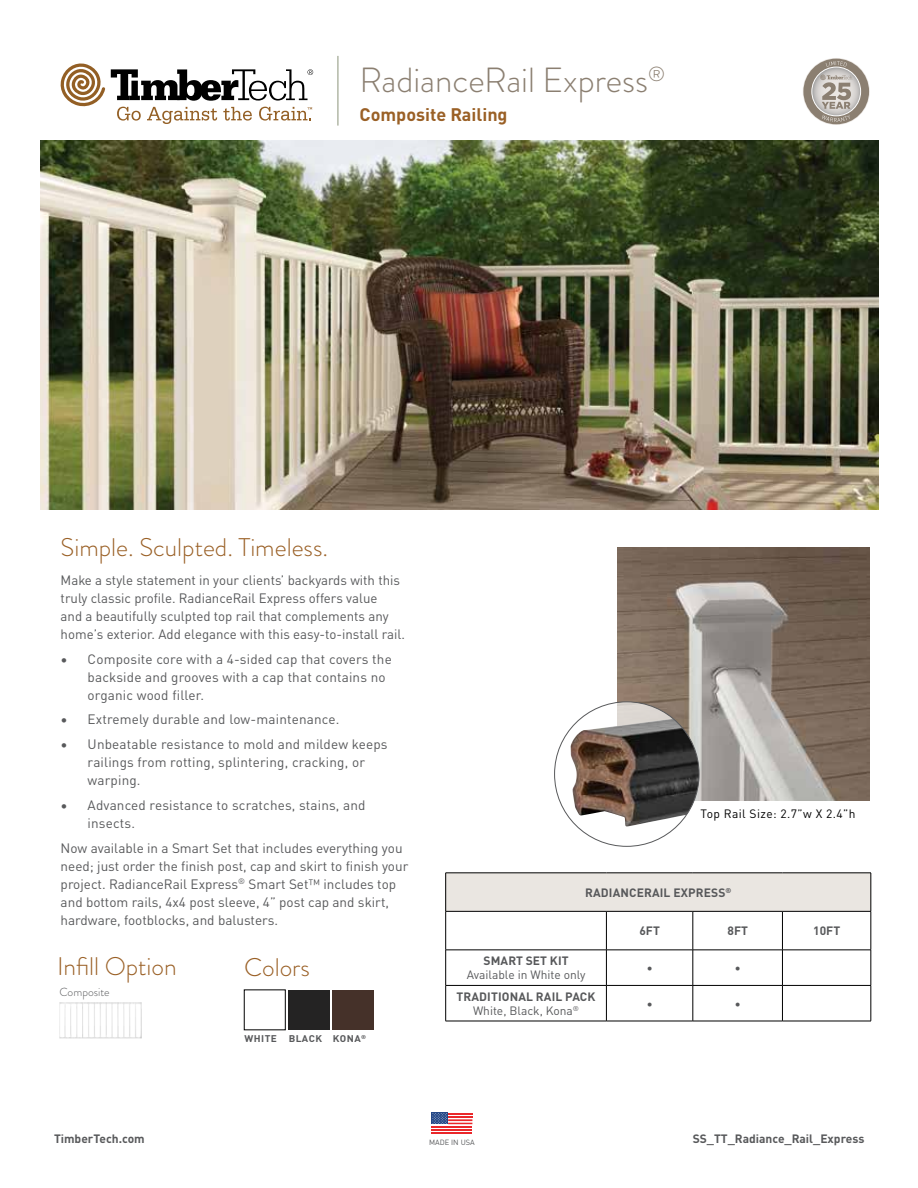
<style>
.page{position:relative;width:918px;height:1188px;background:#fff}
.page>*{position:absolute;margin:0;border:0;box-sizing:border-box;transform-origin:0 0}
.t1{font:300 34.95px "Brandon Grotesque";color:#8b7f71}
.t2{font:300 25.5px "Brandon Grotesque";color:#9a6026}
.t3{font:700 18px "DINOT";color:#9a6026}
.t4{font:13.5px/18px "DINOT";color:#58595b}
.t5{font:700 12px/14.4px "DINOT";color:#58595b;text-align:center}
.t6{font:12px "DINOT";letter-spacing:.035em;color:#000}
.t7{font:12px "DINOT";color:#58595b}
.t8{font:300 11.7px "Brandon Grotesque";color:#58595b}
.t9{font:700 9.6px "DINOT";letter-spacing:.045em;color:#58595b;scale:1.04 1}
.t10{font:7.5px "DINOT";color:#58595b}
.s1{font-weight:400}
</style>
<div class="page">
<img style="left:40px;top:140px;width:838px;height:370px">
<div style="left:431px;top:1113px;width:41px;height:21px;background:linear-gradient(to right,#fff,#fff)"></div>
<hr style="left:431px;top:1126px;width:41px;height:2px;background:#ea272a">
<hr style="left:431px;top:1129px;width:41px;height:2px;background:#ea272a">
<hr style="left:431px;top:1133px;width:41px;height:1px;background:#ea272a">
<div style="left:431px;top:1113px;width:17px;height:11px;background:#244887"></div>
<svg style="left:432px;top:1113px;width:40px;height:11px"></svg>
<hr style="left:338px;top:56px;width:1px;height:70px;background:#8c947b">
<svg style="left:60px;top:63px;width:45px;height:44px"></svg>
<svg style="left:111px;top:69px;width:202px;height:32px"></svg>
<svg style="left:117px;top:107px;width:24px;height:14px"></svg>
<svg style="left:147px;top:107px;width:70px;height:17px"></svg>
<svg style="left:223px;top:107px;width:29px;height:14px"></svg>
<svg style="left:259px;top:107px;width:53px;height:14px"></svg>
<div style="left:289px;top:990px;width:41px;height:40px;background:#242323"></div>
<div style="left:333px;top:990px;width:41px;height:40px;background:#453129"></div>
<div style="left:446px;top:873px;width:425px;height:38px;background:#eae6e1"></div>
<svg style="left:446px;top:912px;width:425px;height:38px"></svg>
<hr style="left:693px;top:912px;width:1px;height:38px;background:#000">
<hr style="left:782px;top:912px;width:1px;height:38px;background:#000">
<hr style="left:871px;top:912px;width:1px;height:38px;background:#000">
<hr style="left:693px;top:950px;width:1px;height:35px;background:#000">
<hr style="left:782px;top:950px;width:1px;height:35px;background:#000">
<hr style="left:871px;top:950px;width:1px;height:35px;background:#000">
<hr style="left:446px;top:985px;width:160px;height:1px;background:#000">
<hr style="left:606px;top:985px;width:87px;height:1px;background:#000">
<hr style="left:693px;top:985px;width:89px;height:1px;background:#000">
<hr style="left:693px;top:986px;width:1px;height:35px;background:#000">
<hr style="left:782px;top:985px;width:89px;height:1px;background:#000">
<hr style="left:782px;top:986px;width:1px;height:35px;background:#000">
<hr style="left:871px;top:986px;width:1px;height:35px;background:#000">
<hr style="left:446px;top:1021px;width:160px;height:1px;background:#000">
<hr style="left:606px;top:1021px;width:87px;height:1px;background:#000">
<hr style="left:693px;top:1021px;width:89px;height:1px;background:#000">
<hr style="left:782px;top:1021px;width:89px;height:1px;background:#000">
<hr style="left:871px;top:873px;width:1px;height:38px;background:#000">
<hr style="left:445px;top:950px;width:1px;height:35px;background:#000">
<hr style="left:606px;top:950px;width:1px;height:35px;background:#000">
<hr style="left:445px;top:986px;width:1px;height:35px;background:#000">
<hr style="left:606px;top:986px;width:1px;height:35px;background:#000">
<hr style="left:606px;top:950px;width:87px;height:1px;background:#000">
<hr style="left:693px;top:950px;width:89px;height:1px;background:#000">
<hr style="left:782px;top:950px;width:89px;height:1px;background:#000">
<hr style="left:446px;top:873px;width:160px;height:1px;background:#000">
<hr style="left:445px;top:873px;width:1px;height:38px;background:#000">
<hr style="left:606px;top:873px;width:87px;height:1px;background:#000">
<hr style="left:693px;top:873px;width:89px;height:1px;background:#000">
<hr style="left:782px;top:873px;width:89px;height:1px;background:#000">
<hr style="left:606px;top:911px;width:87px;height:1px;background:#000">
<hr style="left:693px;top:911px;width:89px;height:1px;background:#000">
<hr style="left:782px;top:911px;width:89px;height:1px;background:#000">
<hr style="left:446px;top:911px;width:160px;height:1px;background:#000">
<hr style="left:445px;top:912px;width:1px;height:38px;background:#000">
<hr style="left:606px;top:912px;width:1px;height:38px;background:#000">
<hr style="left:446px;top:950px;width:160px;height:1px;background:#000">
<img style="left:617px;top:548px;width:253px;height:252px">
<svg style="left:555px;top:702px;width:144px;height:144px"></svg>
<img style="left:571px;top:719px;width:128px;height:108px">
<img style="left:59px;top:1002px;width:83px;height:36px">
<svg style="left:803px;top:58px;width:67px;height:67px"></svg>
<div style="left:803px;top:59px;width:66px;height:65px;background:#8b7f71;border-radius:50%"></div>
<svg style="left:812px;top:67px;width:49px;height:49px"></svg>
<div style="left:812px;top:67px;width:49px;height:49px;border:1px solid #fff;border-radius:50%"></div>
<svg style="left:826px;top:61px;width:21px;height:6px"></svg>
<svg style="left:822px;top:115px;width:28px;height:7px"></svg>
<svg style="left:820px;top:74px;width:33px;height:35px"></svg>
<h1 class="t1" style="left:360px;top:57px;width:307px">RadianceRail Express<sup>®</sup></h1>
<h3 class="t3" style="left:360px;top:100px;width:150px">Composite Railing</h3>
<h2 class="t2" style="left:61px;top:530px;width:269px">Simple. Sculpted. Timeless.</h2>
<p class="t4" style="left:61px;top:570px;width:346px">Make a style statement in your clients’ backyards with this truly classic profile. RadianceRail Express offers value<br>and a beautifully sculpted top rail that complements any home’s exterior. Add elegance with this easy-to-install rail.</p>
<p class="t4" style="left:88px;top:649px;width:306px;text-indent:-27px">• Composite core with a 4-sided cap that covers the backside and grooves with a cap that contains no organic wood filler.</p>
<p class="t4" style="left:61px;top:710px;width:280px">• Extremely durable and low-maintenance.</p>
<p class="t4" style="left:88px;top:734px;width:301px;text-indent:-27px">• Unbeatable resistance to mold and mildew keeps railings from rotting, splintering, cracking, or warping.</p>
<p class="t4" style="left:88px;top:795px;width:279px;text-indent:-27px">• Advanced resistance to scratches, stains, and insects.</p>
<p class="t4" style="left:61px;top:838px;width:349px">Now available in a Smart Set that includes everything you need; just order the finish post, cap and skirt to finish your project. RadianceRail Express<sup>®</sup> Smart Set™ includes top and bottom rails, 4x4 post sleeve, 4” post cap and skirt, hardware, footblocks, and balusters.</p>
<h2 class="t2" style="left:57px;top:949px;width:121px">Infill Option</h2>
<h2 class="t2" style="left:244px;top:950px;width:67px">Colors</h2>
<p class="t8" style="left:59px;top:984px;width:52px">Composite</p>
<p class="t9" style="left:245px;top:1031px;width:118px">WHITE BLACK KONA<sup>®</sup></p>
<p class="t6" style="left:701px;top:804px;width:157px">Top Rail Size: 2.7”w X 2.4”h</p>
<p class="t5" style="left:585px;top:884px;width:148px">RADIANCERAIL EXPRESS<sup>®</sup></p>
<p class="t5" style="left:639px;top:923px;width:22px">6FT</p>
<p class="t5" style="left:727px;top:923px;width:22px">8FT</p>
<p class="t5" style="left:813px;top:923px;width:28px">10FT</p>
<p class="t5" style="left:484px;top:953px;width:87px">SMART SET KIT</p>
<p class="t7" style="left:467px;top:966px;width:120px">Available in White only</p>
<p class="t5" style="left:647px;top:960px;width:7px">•</p>
<p class="t5" style="left:735px;top:960px;width:7px">•</p>
<p class="t5" style="left:457px;top:988px;width:140px">TRADITIONAL RAIL PACK<br><span class="s1">White, Black, Kona</span><sup>®</sup></p>
<p class="t5" style="left:647px;top:996px;width:7px">•</p>
<p class="t5" style="left:735px;top:996px;width:7px">•</p>
<p class="t5" style="left:54px;top:1131px;width:92px">TimberTech.com</p>
<p class="t10" style="left:429px;top:1137px;width:47px">MADE IN USA</p>
<p class="t5" style="left:693px;top:1131px;width:173px">SS_TT_Radiance_Rail_Express</p>
</div>
